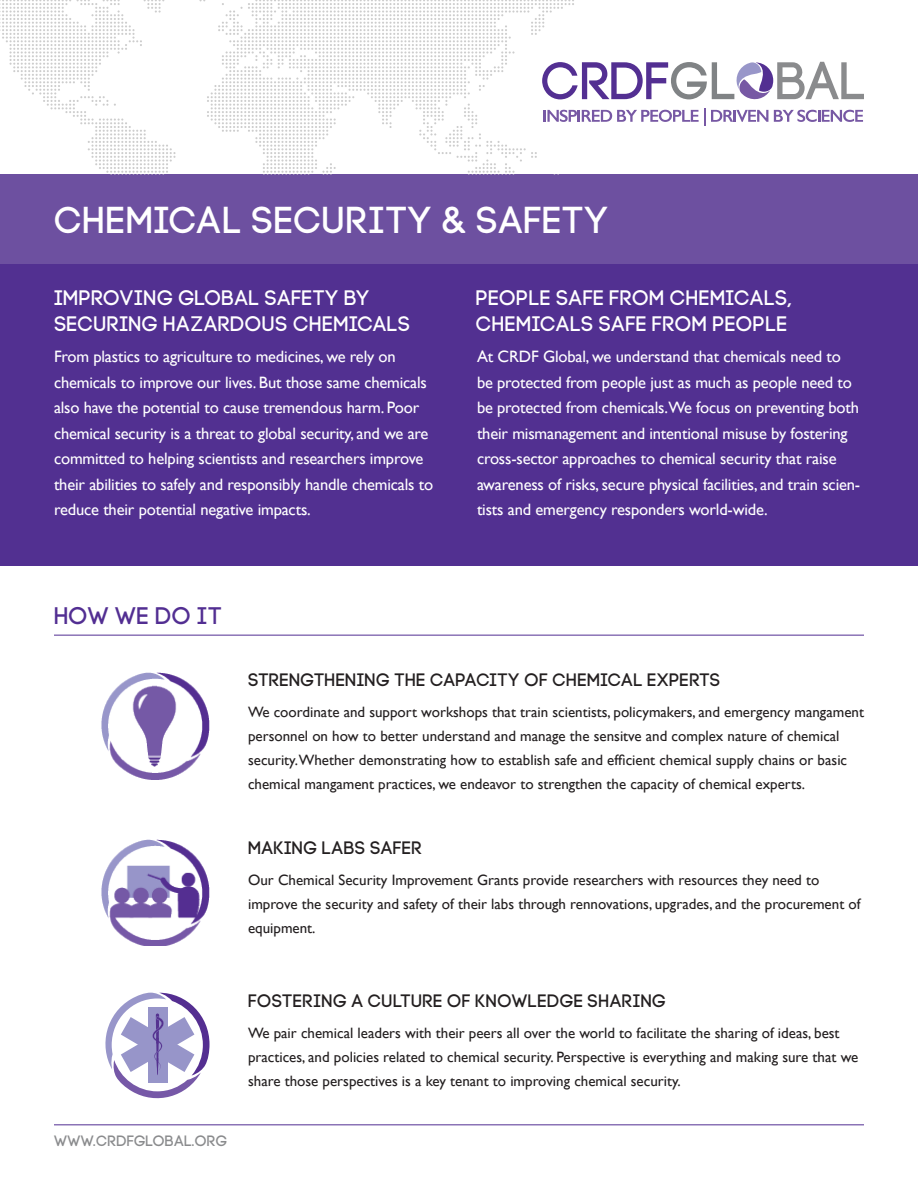
<style>
.page{position:relative;width:918px;height:1188px;background:#fff}
.page>*{position:absolute;margin:0;border:0;box-sizing:border-box;transform-origin:0 0}
.t1{font:37.5px "Code Pro";color:#fff}
.t2{font:24px "Code Pro";color:#522e92}
.t3{font:21px/25.5px "Code Pro";color:#fff}
.t4{font:18px "Code Pro";color:#231f20}
.t5{font:16.5px/25.5px "Gill Sans";letter-spacing:-.01em;color:#fff}
.t6{font:15px/24px "Gill Sans";color:#231f20}
.t7{font:15px "Code Pro";color:#8a8b8d}
</style>
<div class="page">
<div style="left:0;top:247px;width:918px;height:319px;background:#523091"></div>
<div style="left:0;top:175px;width:918px;height:89px;background:#6d50a0"></div>
<hr style="left:54px;top:1125px;width:810px;height:1px;background:#522e92">
<hr style="left:54px;top:635px;width:810px;height:1px;background:#522e92">
<img style="left:102px;top:673px;width:108px;height:107px">
<img style="left:102px;top:840px;width:108px;height:105px">
<svg style="left:105px;top:993px;width:105px;height:106px"></svg>
<svg style="left:200px;top:0;width:664px;height:175px"></svg>
<svg style="left:0;top:0;width:176px;height:175px"></svg>
<p class="t1" style="left:54px;top:200px;width:556px">CHEMICAL SECURITY &amp; SAFETY</p>
<p class="t3" style="left:54px;top:286px;width:358px">IMPROVING GLOBAL SAFETY BY<br>SECURING HAZARDOUS CHEMICALS</p>
<p class="t3" style="left:476px;top:286px;width:318px">PEOPLE SAFE FROM CHEMICALS,<br>CHEMICALS SAFE FROM PEOPLE</p>
<p class="t5" style="left:54px;top:344px;width:381px">From plastics to agriculture to medicines, we rely on chemicals to improve our lives. But those same chemicals also have the potential to cause tremendous harm. Poor chemical security is a threat to global security, and we are committed to helping scientists and researchers improve their abilities to safely and responsibly handle chemicals to reduce their potential negative impacts.</p>
<p class="t5" style="left:477px;top:344px;width:385px">At CRDF Global, we understand that chemicals need to be protected from people just as much as people need to be protected from chemicals.We focus on preventing both their mismanagement and intentional misuse by fostering cross-sector approaches to chemical security that raise awareness of risks, secure physical facilities, and train scien&shy;tists and emergency responders world-wide.</p>
<p class="t2" style="left:54px;top:602px;width:170px">HOW WE DO IT</p>
<p class="t4" style="left:248px;top:670px;width:474px">STRENGTHENING THE CAPACITY OF CHEMICAL EXPERTS</p>
<p class="t6" style="left:248px;top:700px;width:617px">We coordinate and support workshops that train scientists, policymakers, and emergency mangament personnel on how to better understand and manage the sensitve and complex nature of chemical security.Whether demonstrating how to establish safe and efficient chemical supply chains or basic chemical mangament practices, we endeavor to strengthen the capacity of chemical experts.</p>
<p class="t4" style="left:248px;top:838px;width:176px">MAKING LABS SAFER</p>
<p class="t6" style="left:248px;top:868px;width:614px">Our Chemical Security Improvement Grants provide researchers with resources they need to improve the security and safety of their labs through rennovations, upgrades, and the procurement of equipment.</p>
<p class="t7" style="left:54px;top:1132px;width:175px">WWW.CRDFGLOBAL.ORG</p>
<p class="t4" style="left:248px;top:991px;width:420px">FOSTERING A CULTURE OF KNOWLEDGE SHARING</p>
<p class="t6" style="left:248px;top:1021px;width:612px">We pair chemical leaders with their peers all over the world to facilitate the sharing of ideas, best practices, and policies related to chemical security. Perspective is everything and making sure that we share those perspectives is a key tenant to improving chemical security.</p>
</div>
